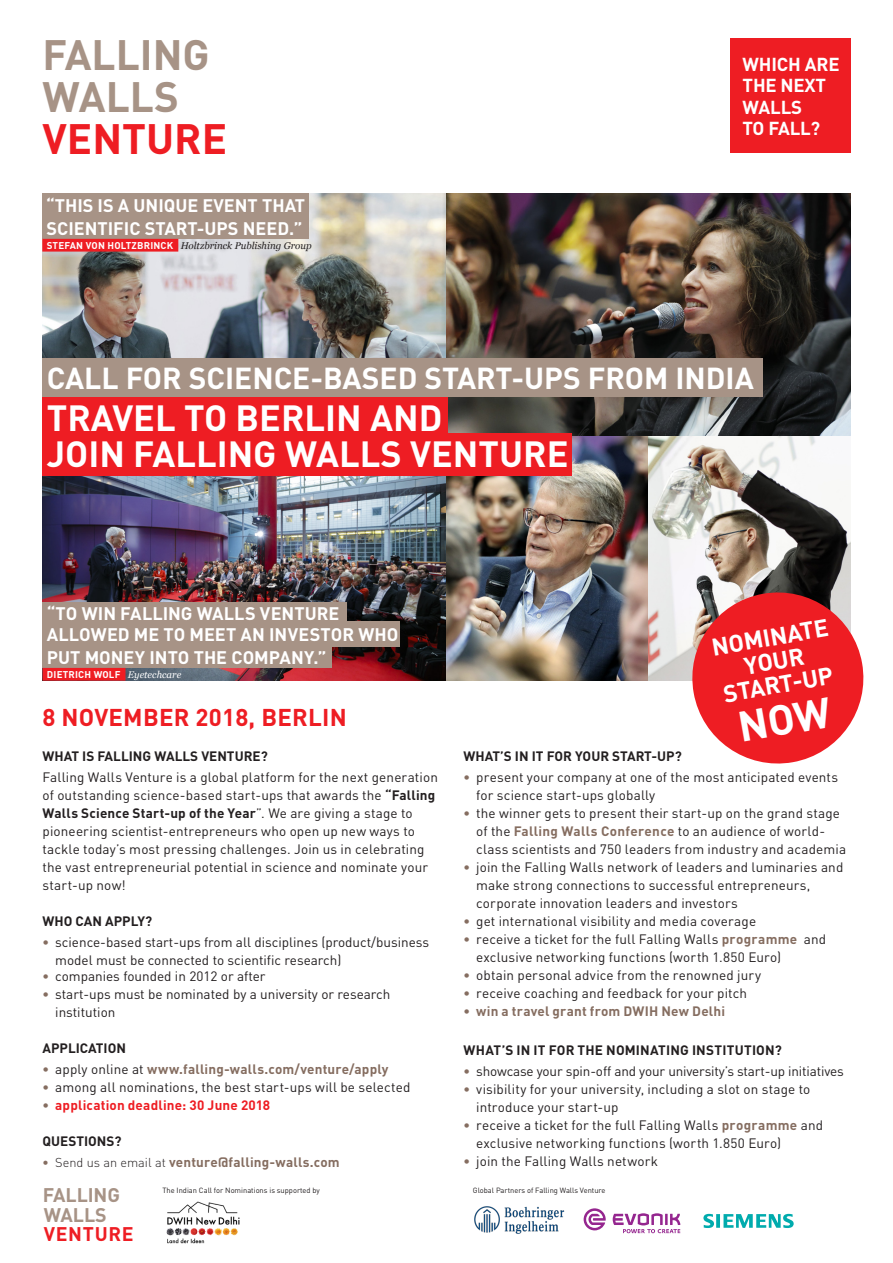
<style>
.page{position:relative;width:893px;height:1263px;background:#fff}
.page>*{position:absolute;margin:0;border:0;box-sizing:border-box;transform-origin:0 0}
.t1{font:700 42px "DINOT";color:#a79386}
.t2{font:700 42px "DINOT";color:#ee1d23}
.t3{font:700 36px "DINOT";color:#fff}
.t4{font:700 30px "DINOT";color:#fff}
.t5{font:700 24px/24px "DINOT";color:#fff;text-align:center}
.Subheadline_schwarz{font:700 24px "DINOT";letter-spacing:.01em;color:#ee1d23}
.t6{font:700 19.5px "DINOT";letter-spacing:-.005em;color:#a79386}
.t7{font:700 19.5px "DINOT";letter-spacing:.035em;color:#ee1d23}
.BREAKING_THE{font:700 18.6px/21px "DINOT";letter-spacing:-.01em;color:#fff}
.t8{font:700 18px "DINOT";color:#fff}
.t9{font:13.5px/18px "DINOT";letter-spacing:.01em;color:#231f20}
.t10{font:700 13.5px "DINOT";color:#231f20}
.t11{font:700 13.5px "DINOT";letter-spacing:.01em;color:#856d60}
.t12{font:13.5px "DINOT";letter-spacing:-.01em;color:#231f20}
.t13{font:700 13.5px "DINOT";letter-spacing:.01em;color:#ee1d23}
.Zitat_Name_Balken_ro{font:italic 9.75px "Georgia";color:#231f20}
.Zitat_Name_Balken_ro-2{font:700 9.75px "DINOT";letter-spacing:.02em;color:#fff}
.Fließ_neu{font:7.5px "DINOT";color:#231f20}
.s1{font-family:"DINOT";font-weight:700;font-style:normal;color:#fff}
.s2{font-family:"Georgia";font-weight:400;font-style:italic}
.s3{font-weight:700}
.s4{font-weight:700;color:#856d60}
.s5{font-weight:400;color:#231f20}
.s6{color:#856d60}
.s7{font-size:12.75px}
.s8{font-weight:300;font-size:12.75px;color:#231f20}
</style>
<div class="page">
<div style="left:730px;top:38px;width:120px;height:114px;background:#ee1d23"></div>
<img style="left:43px;top:193px;width:403px;height:165px">
<img style="left:43px;top:475px;width:403px;height:206px">
<img style="left:446px;top:193px;width:404px;height:244px">
<img style="left:446px;top:437px;width:202px;height:244px">
<img style="left:648px;top:437px;width:202px;height:244px">
<div style="left:43px;top:394px;width:405px;height:43px;background:#ee1d23"></div>
<div style="left:43px;top:433px;width:529px;height:42px;background:#ee1d23"></div>
<div style="left:43px;top:193px;width:266px;height:26px;background:#a79386"></div>
<div style="left:43px;top:214px;width:266px;height:25px;background:#a79386"></div>
<div style="left:42px;top:239px;width:136px;height:13px;background:#ee1d23"></div>
<div style="left:43px;top:621px;width:357px;height:26px;background:#a79386"></div>
<div style="left:43px;top:642px;width:289px;height:26px;background:#a79386"></div>
<div style="left:43px;top:602px;width:304px;height:26px;background:#a79386"></div>
<div style="left:43px;top:668px;width:82px;height:13px;background:#ee1d23"></div>
<div style="left:43px;top:358px;width:720px;height:39px;background:#a79386"></div>
<svg style="left:584px;top:1208px;width:22px;height:22px"></svg>
<svg style="left:613px;top:1213px;width:67px;height:20px"></svg>
<svg style="left:703px;top:1214px;width:91px;height:14px"></svg>
<img style="left:474px;top:1206px;width:90px;height:28px">
<img style="left:166px;top:1201px;width:74px;height:43px">
<svg style="left:685px;top:586px;width:179px;height:178px"></svg>
<p class="t1" style="left:43px;top:28px;width:169px">FALLING</p>
<p class="t1" style="left:43px;top:70px;width:138px">WALLS</p>
<p class="t2" style="left:43px;top:112px;width:186px">VENTURE</p>
<p class="t8" style="left:46px;top:194px;width:261px">“THIS IS A UNIQUE EVENT THAT</p>
<p class="t8" style="left:47px;top:216px;width:257px">SCIENTIFIC START-UPS NEED.”</p>
<p class="Zitat_Name_Balken_ro" style="left:47px;top:238px;width:267px"><span class="s1">STEFAN VON HOLTZBRINCK</span> Holtzbrinck Publishing Group</p>
<p class="BREAKING_THE" style="left:743px;top:54px;width:98px">WHICH ARE<br>THE NEXT<br>WALLS<br>TO FALL?</p>
<p class="t4" style="left:47px;top:358px;width:709px">CALL FOR SCIENCE-BASED START-UPS FROM INDIA</p>
<p class="t3" style="left:47px;top:394px;width:397px">TRAVEL TO BERLIN AND</p>
<p class="t3" style="left:47px;top:430px;width:523px">JOIN FALLING WALLS VENTURE</p>
<p class="t8" style="left:47px;top:601px;width:294px">“TO WIN FALLING WALLS VENTURE</p>
<p class="t8" style="left:47px;top:622px;width:353px">ALLOWED ME TO MEET AN INVESTOR WHO</p>
<p class="t8" style="left:47px;top:645px;width:281px">PUT MONEY INTO THE COMPANY.”</p>
<p class="Zitat_Name_Balken_ro-2" style="left:47px;top:668px;width:136px">DIETRICH WOLF <span class="s2">Eyetechcare</span></p>
<p class="Subheadline_schwarz" style="left:43px;top:701px;width:306px">8 NOVEMBER 2018, BERLIN</p>
<p class="t10" style="left:43px;top:747px;width:227px">WHAT IS FALLING WALLS VENTURE?</p>
<p class="t9" style="left:43px;top:767px;width:397px">Falling Walls Venture is a global platform for the next generation of outstanding science-based start-ups that awards the <span class="s3">“Falling Walls Science Start-up of the Year</span>”. We are giving a stage to pioneering scientist-entrepreneurs who open up new ways to tackle today’s most pressing challenges. Join us in celebrating the vast entrepreneurial potential in science and nominate your start-up now!</p>
<p class="t10" style="left:43px;top:912px;width:111px">WHO CAN APPLY?</p>
<p class="t9" style="left:55px;top:932px;width:375px;text-indent:-13px"><span class="s4">•</span> science-based start-ups from all disciplines (product/business model must be connected to scientific research)</p>
<p class="t9" style="left:43px;top:967px;width:225px"><span class="s4">•</span> companies founded in 2012 or after</p>
<p class="t9" style="left:55px;top:985px;width:337px;text-indent:-13px"><span class="s4">•</span> start-ups must be nominated by a university or research institution</p>
<p class="t10" style="left:43px;top:1039px;width:85px">APPLICATION</p>
<p class="t11" style="left:43px;top:1060px;width:348px">• <span class="s5">apply online at</span> www.falling-walls.com/venture/apply</p>
<p class="t9" style="left:43px;top:1078px;width:369px"><span class="s4">•</span> among all nominations, the best start-ups will be selected</p>
<p class="t13" style="left:43px;top:1096px;width:229px"><span class="s6">•</span> application deadline: 30 June 2018</p>
<p class="t10" style="left:43px;top:1132px;width:81px">QUESTIONS?</p>
<p class="t11" style="left:43px;top:1153px;width:299px"><span class="s7">•</span> <span class="s8">Send us an email at</span> venture@falling-walls.com</p>
<p class="t5" style="left:710px;top:635px;width:120px;rotate:-10deg">NOMINATE<br>YOUR<br>START-UP</p>
<p class="t10" style="left:463px;top:747px;width:220px">WHAT’S IN IT FOR YOUR START-UP?</p>
<p class="t9" style="left:476px;top:768px;width:363px;text-indent:-13px"><span class="s4">•</span> present your company at one of the most anticipated events for science start-ups globally</p>
<p class="t9" style="left:476px;top:804px;width:371px;text-indent:-13px"><span class="s4">•</span> the winner gets to present their start-up on the grand stage of the <span class="s4">Falling Walls Conference</span> to an audience of world&shy;class scientists and 750 leaders from industry and academia</p>
<p class="t9" style="left:476px;top:858px;width:369px;text-indent:-13px"><span class="s4">•</span> join the Falling Walls network of leaders and luminaries and make strong connections to successful entrepreneurs, corporate innovation leaders and investors</p>
<p class="t9" style="left:463px;top:912px;width:294px"><span class="s4">•</span> get international visibility and media coverage</p>
<p class="t9" style="left:476px;top:930px;width:351px;text-indent:-13px"><span class="s4">•</span> receive a ticket for the full Falling Walls <span class="s4">programme</span> and exclusive networking functions (worth 1.850 Euro)</p>
<p class="t9" style="left:463px;top:966px;width:299px"><span class="s4">•</span> obtain personal advice from the renowned jury</p>
<p class="t9" style="left:463px;top:984px;width:285px"><span class="s4">•</span> receive coaching and feedback for your pitch</p>
<p class="t11" style="left:463px;top:1002px;width:263px">• win a travel grant from DWIH New Delhi</p>
<p class="t10" style="left:463px;top:1041px;width:320px">WHAT’S IN IT FOR THE NOMINATING INSTITUTION?</p>
<p class="t12" style="left:463px;top:1063px;width:382px"><span class="s4">•</span> showcase your spin-off and your university’s start-up initiatives</p>
<p class="t9" style="left:476px;top:1080px;width:336px;text-indent:-13px"><span class="s4">•</span> visibility for your university, including a slot on stage to introduce your start-up</p>
<p class="t9" style="left:476px;top:1116px;width:348px;text-indent:-13px"><span class="s4">•</span> receive a ticket for the full Falling Walls <span class="s4">programme</span> and exclusive networking functions (worth 1.850 Euro)</p>
<p class="t9" style="left:463px;top:1152px;width:196px"><span class="s4">•</span> join the Falling Walls network</p>
<p class="t6" style="left:43px;top:1182px;width:79px">FALLING</p>
<p class="t6" style="left:44px;top:1202px;width:64px">WALLS</p>
<p class="t7" style="left:44px;top:1221px;width:91px">VENTURE</p>
<p class="Fließ_neu" style="left:162px;top:1186px;width:159px">The Indian Call for Nominations is supported by</p>
<p class="Fließ_neu" style="left:473px;top:1186px;width:134px">Global Partners of Falling Walls Venture</p>
</div>
